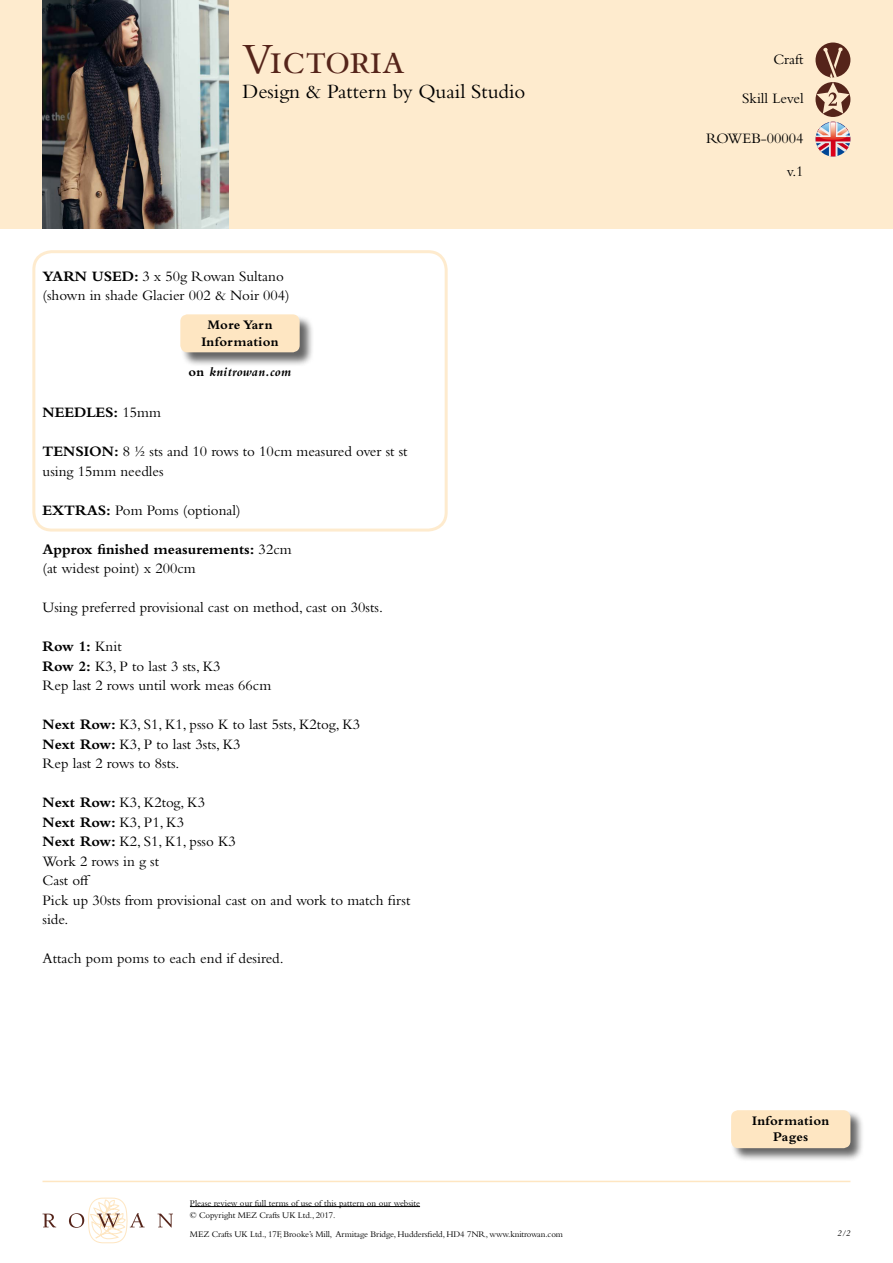
<style>
.page{position:relative;width:893px;height:1263px;background:#fff}
.page>*{position:absolute;margin:0;border:0;box-sizing:border-box;transform-origin:0 0}
.t1{font:45px "Bembo Std";letter-spacing:-.02em;color:#55241a}
.t2{font:21px "Bembo Std";color:#000}
.t3{font:15px/19.5px "Bembo Std";color:#000}
.t4{font:700 15px/19.5px "Bembo Std";color:#000}
.t5{font:700 13.65px/16.4px "Bembo Std";letter-spacing:.02em;color:#000;text-align:center}
.t6{font:italic 700 13.5px "Bembo Std";letter-spacing:.02em;color:#000}
.t7{font:9px/12px "Bembo Std";letter-spacing:-.01em;color:#000}
.t8{font:italic 9px "Bembo Std";color:#000}
.s1{font-weight:700}
.s2{font-style:normal}
.s3{font-weight:400}
</style>
<div class="page">
<hr style="left:190px;top:1206px;width:230px;height:1px;background:#000">
<svg style="left:43px;top:1213px;width:13px;height:14px"></svg>
<svg style="left:69px;top:1198px;width:76px;height:45px"></svg>
<svg style="left:158px;top:1213px;width:15px;height:14px"></svg>
<hr style="left:43px;top:1181px;width:807px;height:1px;background:#fee6c2">
<div style="left:32px;top:250px;width:416px;height:281px;border:3px solid #feebce;border-radius:18px"></div>
<div style="left:0;top:0;width:893px;height:228px;background:#feebce"></div>
<img style="left:43px;top:0;width:186px;height:228px">
<div style="left:180px;top:314px;width:134px;height:53px;background:#000;opacity:.6"></div>
<div style="left:180px;top:314px;width:120px;height:38px;background:#fee6c2;border-radius:7px"></div>
<svg style="left:815px;top:43px;width:35px;height:113px"></svg>
<div style="left:731px;top:1110px;width:134px;height:52px;background:#000;opacity:.6"></div>
<div style="left:731px;top:1110px;width:119px;height:38px;background:#fee6c2;border-radius:7px"></div>
<h1 class="t1" style="left:242px;top:32px;width:165px">Victoria</h1>
<h2 class="t2" style="left:242px;top:79px;width:285px">Design &amp; Pattern by Quail Studio</h2>
<p class="t3" style="left:43px;top:266px;width:249px"><span class="s1">YARN USED:</span> 3 x 50g Rowan Sultano (shown in shade Glacier 002 &amp; Noir 004)</p>
<p class="t5" style="left:201px;top:317px;width:79px">More Yarn<br>Information</p>
<p class="t6" style="left:189px;top:365px;width:104px"><span class="s2">on</span> knitrowan.com</p>
<p class="t4" style="left:43px;top:403px;width:120px">NEEDLES: <span class="s3">15mm</span></p>
<p class="t3" style="left:43px;top:442px;width:367px"><span class="s1">TENSION:</span> 8 ½ sts and 10 rows to 10cm measured over st st using 15mm needles</p>
<p class="t3" style="left:43px;top:500px;width:200px"><span class="s1">EXTRAS:</span> Pom Poms (optional)</p>
<p class="t4" style="left:43px;top:539px;width:251px">Approx finished measurements: <span class="s3">32cm (at widest point) x 200cm</span></p>
<p class="t3" style="left:43px;top:598px;width:342px">Using preferred provisional cast on method, cast on 30sts.</p>
<p class="t3" style="left:43px;top:637px;width:230px"><span class="s1">Row 1:</span> Knit<br><span class="s1">Row 2:</span> K3, P to last 3 sts, K3<br>Rep last 2 rows until work meas 66cm</p>
<p class="t3" style="left:43px;top:715px;width:319px"><span class="s1">Next Row:</span> K3, S1, K1, psso K to last 5sts, K2tog, K3<br><span class="s1">Next Row:</span> K3, P to last 3sts, K3<br>Rep last 2 rows to 8sts.</p>
<p class="t3" style="left:43px;top:793px;width:369px"><span class="s1">Next Row:</span> K3, K2tog, K3<br><span class="s1">Next Row:</span> K3, P1, K3<br><span class="s1">Next Row:</span> K2, S1, K1, psso K3<br>Work 2 rows in g st<br>Cast off<br>Pick up 30sts from provisional cast on and work to match first side.</p>
<p class="t3" style="left:43px;top:949px;width:243px">Attach pom poms to each end if desired.</p>
<p class="t7" style="left:190px;top:1197px;width:232px">Please review our full terms of use of this pattern on our website © Copyright MEZ Crafts UK Ltd., 2017.</p>
<p class="t7" style="left:190px;top:1228px;width:375px">MEZ Crafts UK Ltd., 17F, Brooke’s Mill, Armitage Bridge, Huddersfield, HD4 7NR, www.knitrowan.com</p>
<p class="t3" style="left:773px;top:49px;width:32px">Craft</p>
<p class="t3" style="left:742px;top:88px;width:63px">Skill Level</p>
<p class="t3" style="left:706px;top:128px;width:99px">ROWEB-00004</p>
<p class="t3" style="left:787px;top:161px;width:18px">v.1</p>
<p class="t5" style="left:752px;top:1112px;width:79px">Information<br>Pages</p>
<p class="t8" style="left:837px;top:1228px;width:15px">2/2</p>
</div>
